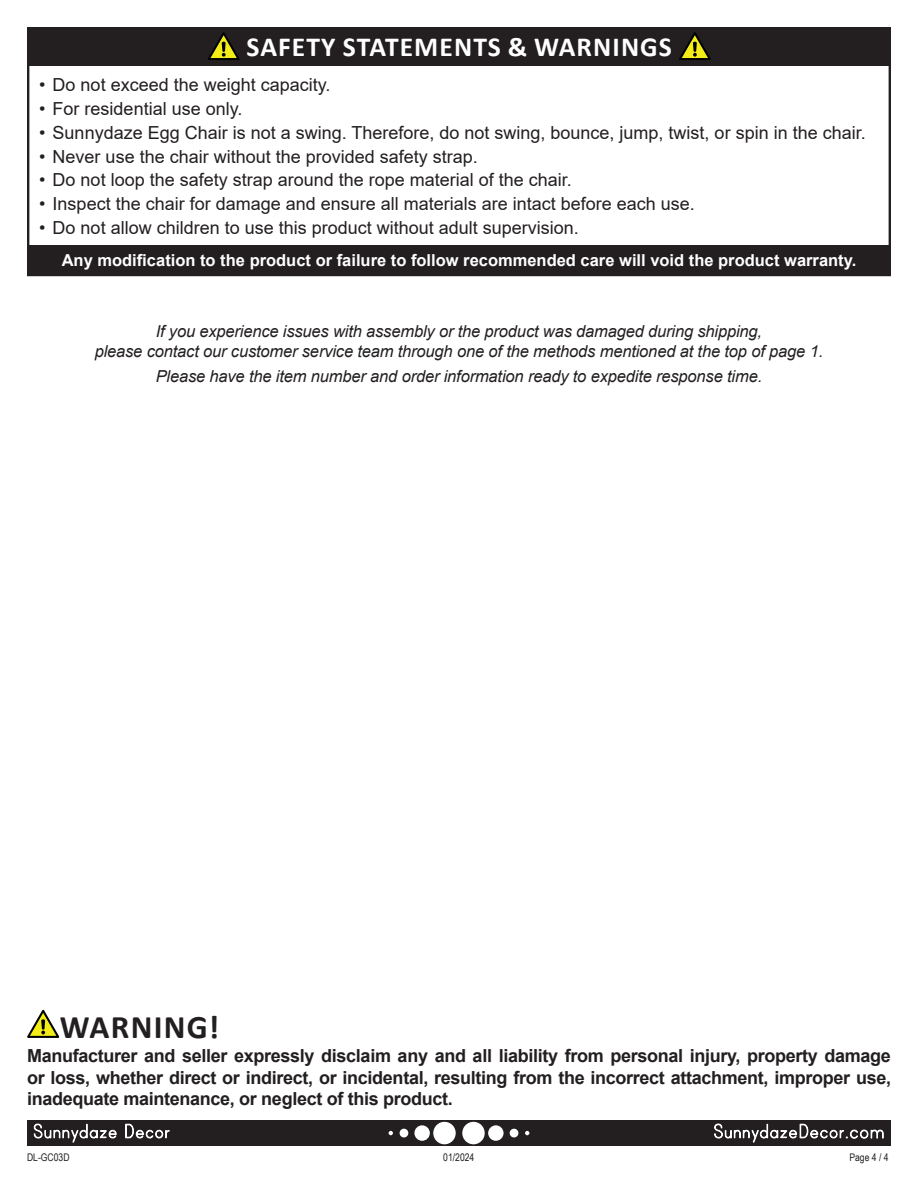
<style>
.page{position:relative;width:918px;height:1188px;background:#fff}
.page>*{position:absolute;margin:0;border:0;box-sizing:border-box;transform-origin:0 0}
.t1{font:700 33px "Calibri";letter-spacing:.04em;color:#231f20}
.t2{font:700 27.6px "Calibri";letter-spacing:.04em;color:#fff}
.t3{font:18px "Arial";color:#231f20}
.t4{font:700 18px/21.6px "Arial";letter-spacing:-.02em;color:#231f20;text-align:justify}
.t5{font:italic 16.5px/19.8px "Arial";letter-spacing:-.01em;color:#231f20;text-align:center}
.t6{font:700 16.5px "Arial";color:#fff}
.t7{font:10.5px "Arial Narrow";color:#231f20}
</style>
<div class="page">
<div style="left:27px;top:1120px;width:864px;height:26px;background:#231f20"></div>
<div style="left:462px;top:1122px;width:23px;height:22px;background:#fff;border-radius:50%"></div>
<div style="left:488px;top:1125px;width:16px;height:16px;background:#fff;border-radius:50%"></div>
<div style="left:510px;top:1129px;width:8px;height:8px;background:#fff;border-radius:50%"></div>
<svg style="left:525px;top:1131px;width:4px;height:4px"></svg>
<div style="left:433px;top:1122px;width:23px;height:22px;background:#fff;border-radius:50%"></div>
<div style="left:414px;top:1125px;width:16px;height:16px;background:#fff;border-radius:50%"></div>
<div style="left:400px;top:1129px;width:8px;height:8px;background:#fff;border-radius:50%"></div>
<svg style="left:389px;top:1131px;width:4px;height:4px"></svg>
<svg style="left:34px;top:1123px;width:83px;height:20px"></svg>
<svg style="left:125px;top:1124px;width:45px;height:15px"></svg>
<svg style="left:714px;top:1123px;width:170px;height:20px"></svg>
<svg style="left:27px;top:1010px;width:32px;height:28px"></svg>
<div style="left:27px;top:27px;width:864px;height:38px;background:#231f20"></div>
<svg style="left:208px;top:32px;width:32px;height:28px"></svg>
<svg style="left:679px;top:32px;width:32px;height:28px"></svg>
<div style="left:27px;top:245px;width:864px;height:31px;background:#231f20"></div>
<p class="t2" style="left:247px;top:27px;width:427px">SAFETY STATEMENTS &amp; WARNINGS</p>
<p class="t3" style="left:39px;top:73px;width:293px">• Do not exceed the weight capacity.</p>
<p class="t3" style="left:39px;top:96px;width:205px">• For residential use only.</p>
<p class="t3" style="left:39px;top:120px;width:828px">• Sunnydaze Egg Chair is not a swing. Therefore, do not swing, bounce, jump, twist, or spin in the chair.</p>
<p class="t3" style="left:39px;top:144px;width:440px">• Never use the chair without the provided safety strap.</p>
<p class="t3" style="left:39px;top:168px;width:534px">• Do not loop the safety strap around the rope material of the chair.</p>
<p class="t3" style="left:39px;top:191px;width:657px">• Inspect the chair for damage and ensure all materials are intact before each use.</p>
<p class="t3" style="left:39px;top:215px;width:541px">• Do not allow children to use this product without adult supervision.</p>
<p class="t6" style="left:62px;top:249px;width:796px">Any modification to the product or failure to follow recommended care will void the product warranty.</p>
<p class="t5" style="left:95px;top:322px;width:730px">If you experience issues with assembly or the product was damaged during shipping,<br>please contact our customer service team through one of the methods mentioned at the top of page 1.</p>
<p class="t5" style="left:156px;top:367px;width:608px">Please have the item number and order information ready to expedite response time.</p>
<p class="t1" style="left:60px;top:1004px;width:161px">WARNING!</p>
<p class="t4" style="left:27px;top:1045px;width:866px">Manufacturer and seller expressly disclaim any and all liability from personal injury, property damage or loss, whether direct or indirect, or incidental, resulting from the incorrect attachment, improper use, inadequate maintenance, or neglect of this product.</p>
<p class="t7" style="left:27px;top:1150px;width:44px">DL-GC03D</p>
<p class="t7" style="left:443px;top:1150px;width:33px">01/2024</p>
<p class="t7" style="left:849px;top:1150px;width:41px">Page 4 / 4</p>
</div>
